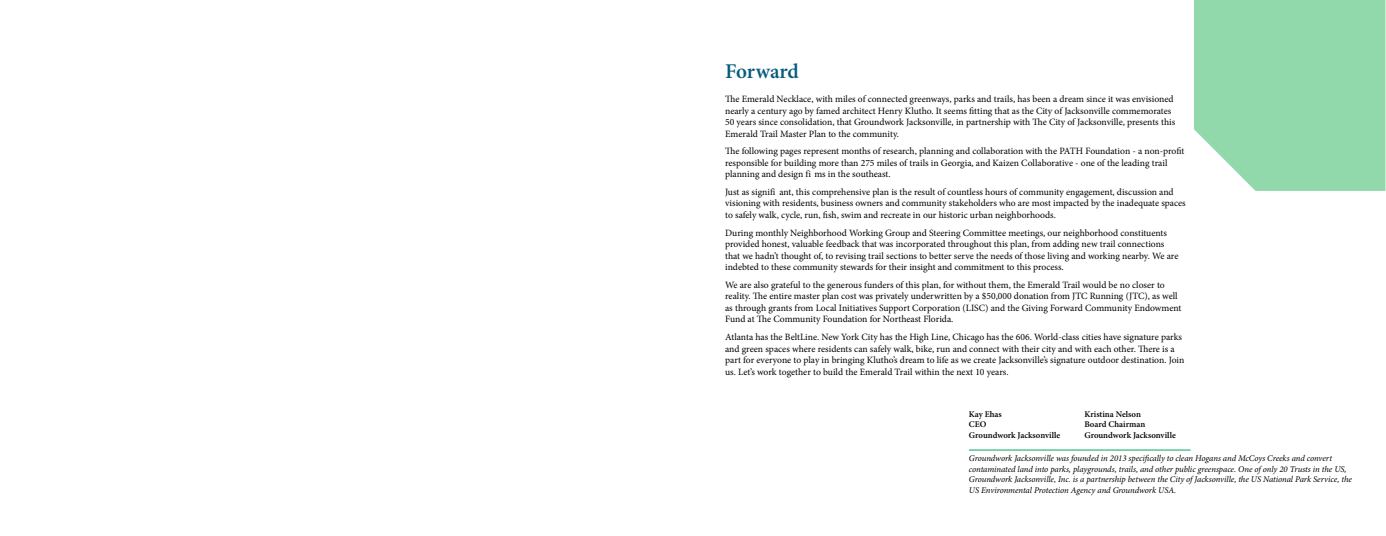
<style>
.page{position:relative;width:1386px;height:536px;background:#fff}
.page>*{position:absolute;margin:0;border:0;box-sizing:border-box;transform-origin:0 0}
.t1{font:600 21px "Minion Pro";letter-spacing:-.01em;color:#065c7c}
.t2{font:9.62px/11.5px "Minion Pro";color:#000101}
.t3{font:italic 8.75px/10.5px "Minion Pro";letter-spacing:-.01em;color:#000}
.t4{font:600 8.75px "Minion Pro";color:#000}
</style>
<div class="page">
<hr style="left:969px;top:449px;width:222px;height:1px;background:#00a95e">
<div style="left:1194px;top:0;width:191px;height:191px;background:#91d8ab"></div>
<h1 class="t1" style="left:725px;top:57px;width:75px">Forward</h1>
<p class="t2" style="left:725px;top:93px;width:452px">The Emerald Necklace, with miles of connected greenways, parks and trails, has been a dream since it was envisioned nearly a century ago by famed architect Henry Klutho. It seems fitting that as the City of Jacksonville commemorates 50 years since consolidation, that Groundwork Jacksonville, in partnership with The City of Jacksonville, presents this Emerald Trail Master Plan to the community.</p>
<p class="t2" style="left:725px;top:145px;width:461px">The following pages represent months of research, planning and collaboration with the PATH Foundation - a non-profit responsible for building more than 275 miles of trails in Georgia, and Kaizen Collaborative - one of the leading trail planning and design fi ms in the southeast.</p>
<p class="t2" style="left:725px;top:186px;width:462px">Just as signifi ant, this comprehensive plan is the result of countless hours of community engagement, discussion and visioning with residents, business owners and community stakeholders who are most impacted by the inadequate spaces to safely walk, cycle, run, fish, swim and recreate in our historic urban neighborhoods.</p>
<p class="t2" style="left:725px;top:227px;width:455px">During monthly Neighborhood Working Group and Steering Committee meetings, our neighborhood constituents provided honest, valuable feedback that was incorporated throughout this plan, from adding new trail connections that we hadn’t thought of, to revising trail sections to better serve the needs of those living and working nearby. We are indebted to these community stewards for their insight and commitment to this process.</p>
<p class="t2" style="left:725px;top:279px;width:458px">We are also grateful to the generous funders of this plan, for without them, the Emerald Trail would be no closer to reality. The entire master plan cost was privately underwritten by a $50,000 donation from JTC Running (JTC), as well as through grants from Local Initiatives Support Corporation (LISC) and the Giving Forward Community Endowment Fund at The Community Foundation for Northeast Florida.</p>
<p class="t2" style="left:725px;top:331px;width:461px">Atlanta has the BeltLine. New York City has the High Line, Chicago has the 606. World-class cities have signature parks and green spaces where residents can safely walk, bike, run and connect with their city and with each other. There is a part for everyone to play in bringing Klutho’s dream to life as we create Jacksonville’s signature outdoor destination. Join us. Let’s work together to build the Emerald Trail within the next 10 years.</p>
<p class="t4" style="left:969px;top:408px;width:34px">Kay Ehas</p>
<p class="t4" style="left:1084px;top:408px;width:58px">Kristina Nelson</p>
<p class="t4" style="left:969px;top:418px;width:19px">CEO</p>
<p class="t4" style="left:1084px;top:418px;width:62px">Board Chairman</p>
<p class="t4" style="left:969px;top:429px;width:93px">Groundwork Jacksonville</p>
<p class="t4" style="left:1084px;top:429px;width:93px">Groundwork Jacksonville</p>
<p class="t3" style="left:969px;top:453px;width:384px">Groundwork Jacksonville was founded in 2013 specifically to clean Hogans and McCoys Creeks and convert contaminated land into parks, playgrounds, trails, and other public greenspace. One of only 20 Trusts in the US, Groundwork Jacksonville, Inc. is a partnership between the City of Jacksonville, the US National Park Service, the US Environmental Protection Agency and Groundwork USA.</p>
</div>
